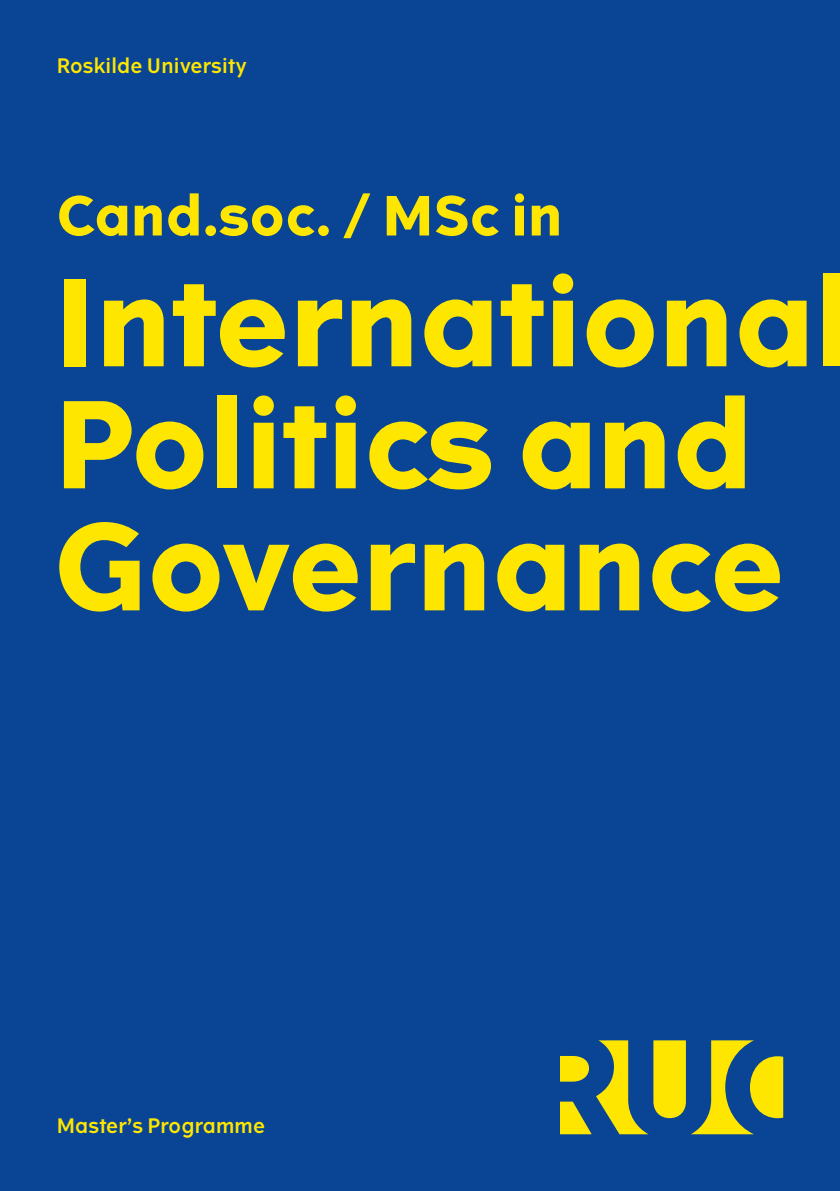
<style>
.page{position:relative;width:840px;height:1191px;background:#fff}
.page>*{position:absolute;margin:0;border:0;box-sizing:border-box;transform-origin:0 0}
.Heading_1_-_Bold_34{font:700 119px/122px "The Wave";color:#ffe601}
.Heading_1_-_Bold_34-2{font:700 54px "The Wave";letter-spacing:.01em;color:#ffe601}
.Brødtekst_Regular_8{font:20px "The Wave D Bd";letter-spacing:.01em;color:#ffe601}
</style>
<div class="page">
<div style="left:0;top:0;width:839px;height:1191px;background:#094594"></div>
<svg style="left:560px;top:1040px;width:222px;height:94px"></svg>
<p class="Brødtekst_Regular_8" style="left:57px;top:53px;width:191px">Roskilde University</p>
<p class="Heading_1_-_Bold_34-2" style="left:57px;top:181px;width:506px">Cand.soc. / MSc in</p>
<p class="Heading_1_-_Bold_34" style="left:54px;top:265px;width:797px">International<br>Politics and<br>Governance</p>
<p class="Brødtekst_Regular_8" style="left:57px;top:1113px;width:210px">Master’s Programme</p>
</div>
